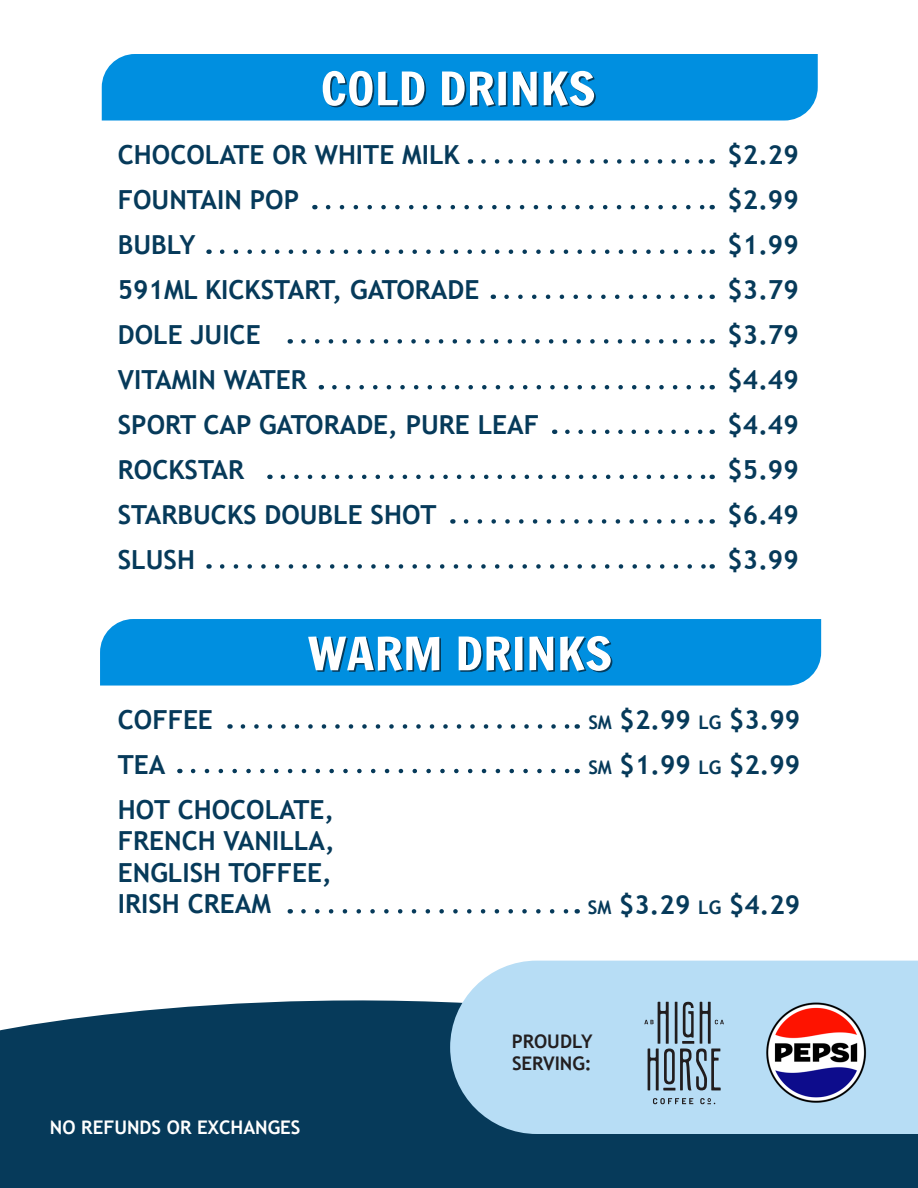
<style>
.page{position:relative;width:918px;height:1188px;background:#fff}
.page>*{position:absolute;margin:0;border:0;box-sizing:border-box;transform-origin:0 0}
.t1{font:45px "Francois One";color:#fff;scale:1.12 1}
.t2{font:700 26.25px/31.5px "Trebuchet MS";color:#063a5a;text-align:justify}
.t3{font:700 18.75px "Trebuchet MS";color:#fff}
.t4{font:700 18.75px/22.5px "Trebuchet MS";color:#231f20}
.s1{font-size:18.75px}
</style>
<div class="page">
<div style="left:0;top:1000px;width:918px;height:188px;background:#063a5a"></div>
<div style="left:450px;top:961px;width:468px;height:173px;background:#b7ddf5"></div>
<div style="left:102px;top:54px;width:716px;height:67px;background:#008fe0"></div>
<svg style="left:483px;top:159px;width:220px;height:5px"></svg>
<svg style="left:328px;top:205px;width:377px;height:4px"></svg>
<svg style="left:222px;top:249px;width:483px;height:5px"></svg>
<svg style="left:507px;top:295px;width:196px;height:4px"></svg>
<svg style="left:303px;top:339px;width:402px;height:5px"></svg>
<svg style="left:334px;top:385px;width:371px;height:4px"></svg>
<svg style="left:567px;top:430px;width:136px;height:4px"></svg>
<svg style="left:283px;top:475px;width:422px;height:4px"></svg>
<svg style="left:466px;top:519px;width:237px;height:5px"></svg>
<svg style="left:653px;top:1098px;width:40px;height:6px"></svg>
<svg style="left:700px;top:1098px;width:15px;height:6px"></svg>
<svg style="left:644px;top:1002px;width:73px;height:89px;background:#89a2b3"></svg>
<img style="left:717px;top:996px;width:199px;height:112px">
<div style="left:100px;top:619px;width:721px;height:67px;background:#008fe0"></div>
<svg style="left:243px;top:724px;width:327px;height:5px"></svg>
<svg style="left:193px;top:769px;width:377px;height:4px"></svg>
<svg style="left:303px;top:909px;width:266px;height:5px"></svg>
<svg style="left:222px;top:564px;width:483px;height:5px"></svg>
<p class="t1" style="left:321px;top:63px;width:247px">COLD DRINKS</p>
<p class="t2" style="left:118px;top:139px;width:343px">CHOCOLATE OR WHITE MILK</p>
<p class="t2" style="left:118px;top:184px;width:183px">FOUNTAIN POP</p>
<p class="t2" style="left:118px;top:229px;width:79px">BUBLY</p>
<p class="t2" style="left:118px;top:274px;width:363px">591ML KICKSTART, GATORADE</p>
<p class="t2" style="left:118px;top:319px;width:144px">DOLE JUICE</p>
<p class="t2" style="left:118px;top:364px;width:191px">VITAMIN WATER</p>
<p class="t2" style="left:118px;top:409px;width:423px">SPORT CAP GATORADE, PURE LEAF</p>
<p class="t2" style="left:118px;top:454px;width:128px">ROCKSTAR</p>
<p class="t2" style="left:118px;top:499px;width:320px">STARBUCKS DOUBLE SHOT</p>
<p class="t2" style="left:118px;top:544px;width:79px">SLUSH</p>
<p class="t1" style="left:308px;top:628px;width:273px">WARM DRINKS</p>
<p class="t2" style="left:728px;top:139px;width:73px">$2.29</p>
<p class="t2" style="left:728px;top:184px;width:73px">$2.99</p>
<p class="t2" style="left:728px;top:229px;width:73px">$1.99</p>
<p class="t2" style="left:728px;top:274px;width:73px">$3.79</p>
<p class="t2" style="left:728px;top:319px;width:73px">$3.79</p>
<p class="t2" style="left:728px;top:364px;width:73px">$4.49</p>
<p class="t2" style="left:728px;top:409px;width:73px">$4.49</p>
<p class="t2" style="left:728px;top:454px;width:73px">$5.99</p>
<p class="t2" style="left:728px;top:499px;width:73px">$6.49</p>
<p class="t2" style="left:728px;top:544px;width:73px">$3.99</p>
<p class="t2" style="left:118px;top:704px;width:96px">COFFEE</p>
<p class="t2" style="left:118px;top:749px;width:49px">TEA</p>
<p class="t2" style="left:118px;top:794px;width:218px">HOT CHOCOLATE, FRENCH VANILLA, ENGLISH TOFFEE, IRISH CREAM</p>
<p class="t3" style="left:50px;top:1116px;width:252px">NO REFUNDS OR EXCHANGES</p>
<p class="t2" style="left:588px;top:704px;width:213px"><span class="s1">SM</span> $2.99 <span class="s1">LG</span> $3.99</p>
<p class="t2" style="left:588px;top:749px;width:213px"><span class="s1">SM</span> $1.99 <span class="s1">LG</span> $2.99</p>
<p class="t2" style="left:588px;top:888px;width:214px"><span class="s1">SM</span> $3.29 <span class="s1">LG</span> $4.29</p>
<p class="t4" style="left:512px;top:1030px;width:82px">PROUDLY<br>SERVING:</p>
</div>
